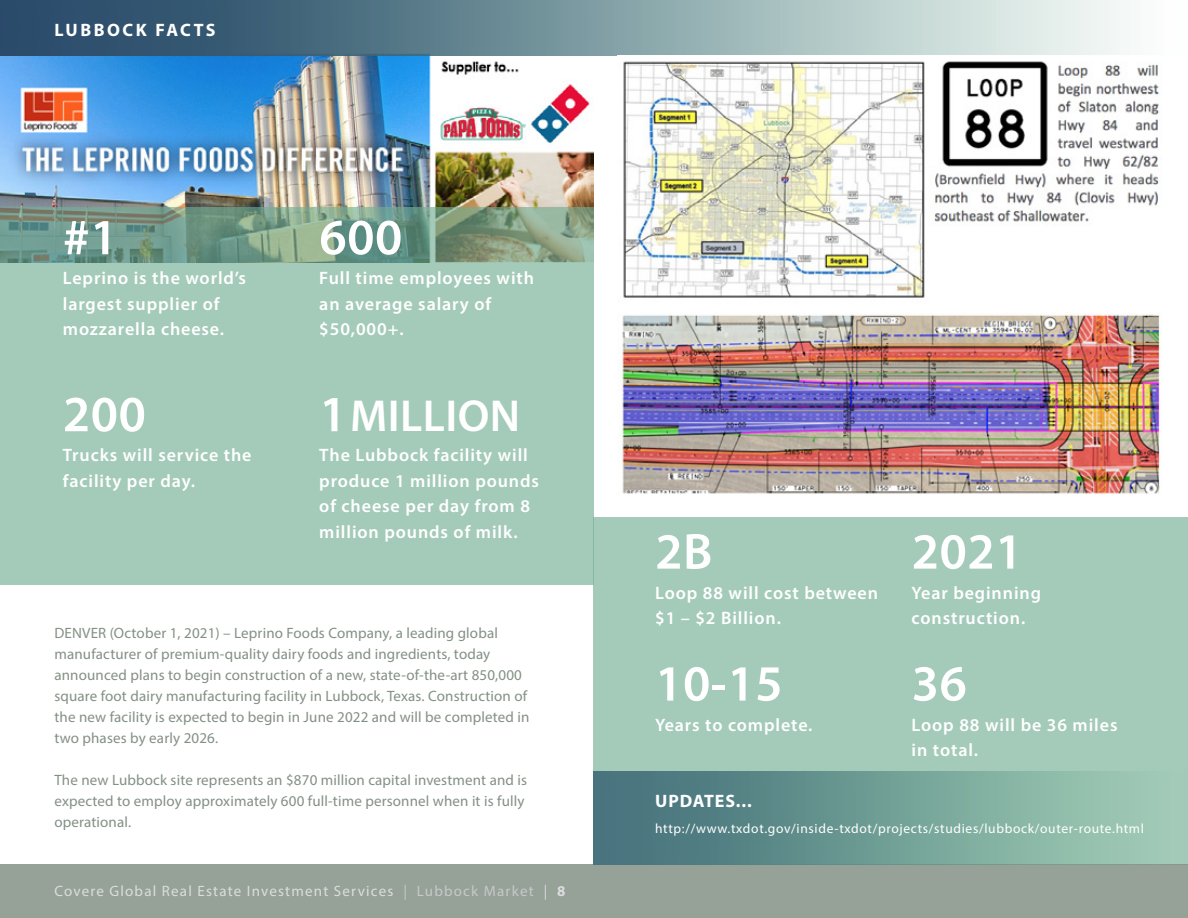
<style>
.page{position:relative;width:1188px;height:918px;background:#fff}
.page>*{position:absolute;margin:0;border:0;box-sizing:border-box;transform-origin:0 0}
.t1{font:600 51px "Myriad Pro";letter-spacing:.01em;color:#fff}
.t2{font:600 45px "Myriad Pro";letter-spacing:.01em;color:#fff}
.t3{font:600 18px/25.5px "Myriad Pro";letter-spacing:.05em;color:#fff}
.t4{font:700 18px "Myriad Pro";letter-spacing:.14em;color:#fff}
.t5{font:700 18px "Myriad Pro";letter-spacing:.05em;color:#fff}
.t6{font:15px/21px "Myriad Pro";letter-spacing:.01em;color:#839085}
.t7{font:15px "Myriad Pro";letter-spacing:.08em;color:#dcddde}
.t8{font:13.5px "Myriad Pro";letter-spacing:.05em;color:#fff}
.s1{font-size:51px}
.s2{color:#c7c8ca}
.s3{font-weight:700}
</style>
<div class="page">
<img style="left:0;top:56px;width:594px;height:206px">
<div style="left:594px;top:517px;width:594px;height:347px;background:#a4cbb9"></div>
<div style="left:0;top:864px;width:1188px;height:54px;background:#96a198"></div>
<svg style="left:1px;top:207px;width:593px;height:378px;background:#9dc3b1"></svg>
<svg style="left:0;top:0;width:1130px;height:56px;background:#7f9aa4"></svg>
<div style="left:594px;top:771px;width:594px;height:93px;background:linear-gradient(to right,#406e77,#a4d0b8)"></div>
<img style="left:618px;top:61px;width:544px;height:433px">
<p class="t4" style="left:54px;top:19px;width:163px">LUBBOCK FACTS</p>
<h1 class="t1" style="left:63px;top:205px;width:56px">#1</h1>
<p class="t3" style="left:63px;top:265px;width:185px">Leprino is the world’s largest supplier of mozzarella cheese.</p>
<h1 class="t1" style="left:63px;top:382px;width:85px">200</h1>
<p class="t3" style="left:63px;top:442px;width:190px">Trucks will service the facility per day.</p>
<h1 class="t1" style="left:319px;top:205px;width:85px">600</h1>
<p class="t3" style="left:319px;top:265px;width:216px">Full time employees with an average salary of $50,000+.</p>
<h2 class="t2" style="left:319px;top:388px;width:202px"><span class="s1">1</span> MILLION</h2>
<p class="t3" style="left:319px;top:442px;width:221px">The Lubbock facility will produce 1 million pounds of cheese per day from 8 million pounds of milk.</p>
<p class="t6" style="left:54px;top:622px;width:476px">DENVER (October 1, 2021) – Leprino Foods Company, a leading global manufacturer of premium-quality dairy foods and ingredients, today announced plans to begin construction of a new, state-of-the-art 850,000 square foot dairy manufacturing facility in Lubbock, Texas. Construction of the new facility is expected to begin in June 2022 and will be completed in two phases by early 2026.</p>
<p class="t6" style="left:54px;top:769px;width:474px">The new Lubbock site represents an $870 million capital investment and is expected to employ approximately 600 full-time personnel when it is fully operational.</p>
<p class="t7" style="left:54px;top:882px;width:513px">Covere Global Real Estate Investment Services <span class="s2">| Lubbock Market</span> | <span class="s3">8</span></p>
<h1 class="t1" style="left:655px;top:519px;width:59px">2B</h1>
<h1 class="t1" style="left:912px;top:519px;width:112px">2021</h1>
<p class="t3" style="left:655px;top:580px;width:224px">Loop 88 will cost between $1 – $2 Billion.</p>
<p class="t3" style="left:912px;top:580px;width:131px">Year beginning construction.</p>
<h1 class="t1" style="left:655px;top:651px;width:129px">10-15</h1>
<h1 class="t1" style="left:912px;top:651px;width:57px">36</h1>
<p class="t3" style="left:655px;top:711px;width:159px">Years to complete.</p>
<p class="t3" style="left:912px;top:712px;width:207px">Loop 88 will be 36 miles in total.</p>
<p class="t5" style="left:655px;top:790px;width:98px">UPDATES...</p>
<p class="t8" style="left:655px;top:820px;width:490px">http://www.txdot.gov/inside-txdot/projects/studies/lubbock/outer-route.html</p>
</div>
